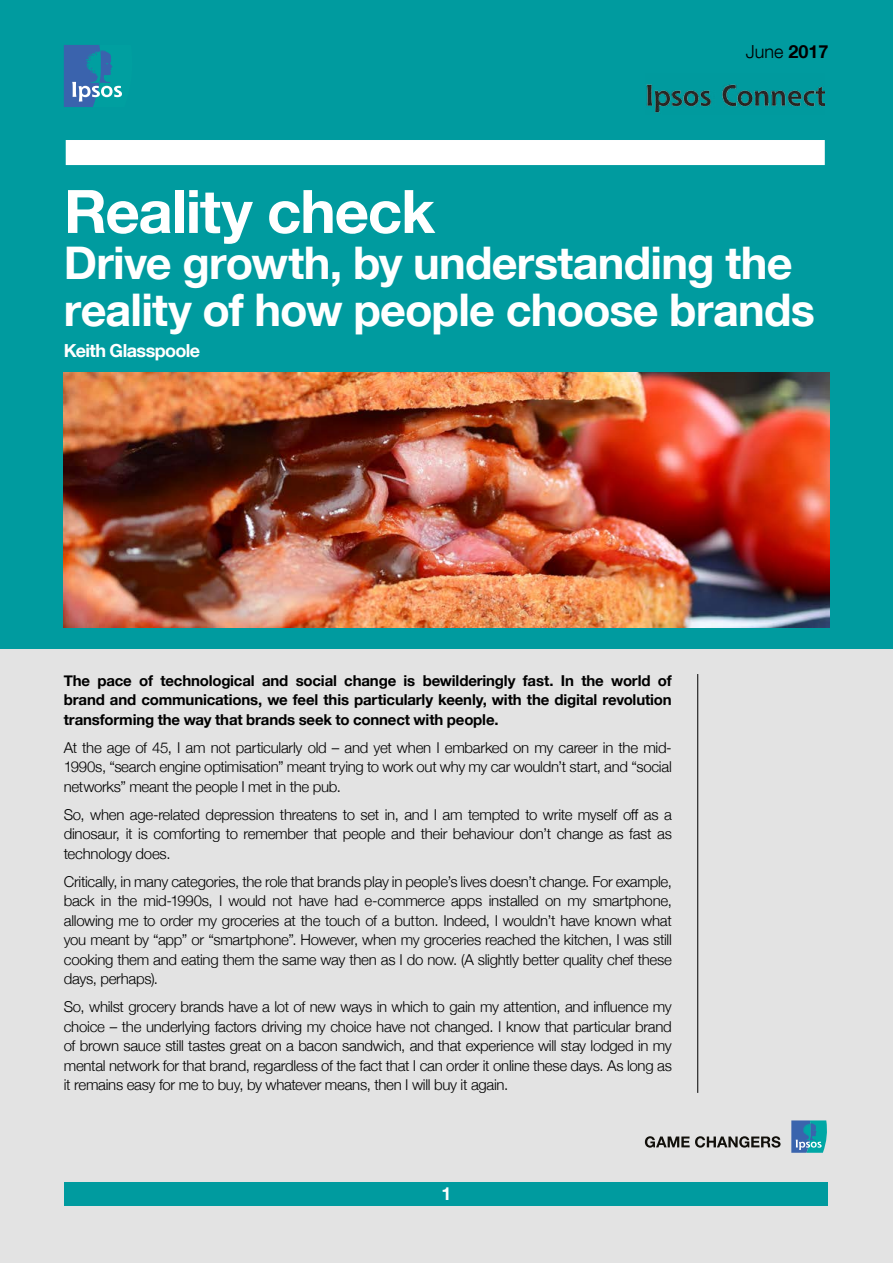
<style>
.page{position:relative;width:893px;height:1263px;background:#e3e3e3}
.page>*{position:absolute;margin:0;border:0;box-sizing:border-box;transform-origin:0 0}
.t1{font:700 60px "Helvetica Neue LT Com";letter-spacing:-.02em;color:#fff}
.t2{font:700 45px/46.5px "Helvetica Neue LT Com";letter-spacing:-.015em;color:#fff}
.t3{font:700 18px "Helvetica Neue LT Com";letter-spacing:-.035em;color:#fff}
.t4{font:300 18px "Helvetica Neue LT Com";color:#000}
.t5{font:300 15px/19.5px "Helvetica Neue";letter-spacing:-.015em;color:#000;text-align:justify}
.t6{font:700 15px/19.5px "Helvetica Neue";letter-spacing:-.01em;color:#000;text-align:justify}
.s1{font-weight:700}
</style>
<div class="page">
<div style="left:64px;top:1182px;width:764px;height:24px;background:#009b9f"></div>
<svg style="left:791px;top:1120px;width:36px;height:33px"></svg>
<svg style="left:645px;top:1136px;width:136px;height:12px"></svg>
<div style="left:0;top:0;width:893px;height:648px;background:#009b9f"></div>
<img style="left:646px;top:84px;width:179px;height:29px">
<svg style="left:64px;top:45px;width:58px;height:62px"></svg>
<div style="left:66px;top:140px;width:759px;height:25px;background:#fff"></div>
<hr style="left:697px;top:674px;width:1px;height:419px;background:#000">
<img style="left:64px;top:372px;width:766px;height:255px">
<p class="t4" style="left:746px;top:40px;width:84px">June <span class="s1">2017</span></p>
<h1 class="t1" style="left:64px;top:174px;width:373px">Reality check</h1>
<h2 class="t2" style="left:64px;top:239px;width:753px">Drive growth, by understanding the reality of how people choose brands</h2>
<p class="t3" style="left:64px;top:339px;width:138px">Keith Glasspoole</p>
<p class="t6" style="left:64px;top:671px;width:609px">The pace of technological and social change is bewilderingly fast. In the world of brand and communications, we feel this particularly keenly, with the digital revolution transforming the way that brands seek to connect with people.</p>
<p class="t5" style="left:64px;top:737px;width:610px">At the age of 45, I am not particularly old – and yet when I embarked on my career in the mid-1990s, “search engine optimisation” meant trying to work out why my car wouldn’t start, and “social networks” meant the people I met in the pub.</p>
<p class="t5" style="left:64px;top:804px;width:610px">So, when age-related depression threatens to set in, and I am tempted to write myself off as a dinosaur, it is comforting to remember that people and their behaviour don’t change as fast as technology does.</p>
<p class="t5" style="left:64px;top:871px;width:610px">Critically, in many categories, the role that brands play in people’s lives doesn’t change. For example, back in the mid-1990s, I would not have had e-commerce apps installed on my smartphone, allowing me to order my groceries at the touch of a button. Indeed, I wouldn’t have known what you meant by “app” or “smartphone”. However, when my groceries reached the kitchen, I was still cooking them and eating them the same way then as I do now. (A slightly better quality chef these days, perhaps).</p>
<p class="t5" style="left:64px;top:996px;width:610px">So, whilst grocery brands have a lot of new ways in which to gain my attention, and influence my choice – the underlying factors driving my choice have not changed. I know that particular brand of brown sauce still tastes great on a bacon sandwich, and that experience will stay lodged in my mental network for that brand, regardless of the fact that I can order it online these days. As long as it remains easy for me to buy, by whatever means, then I will buy it again.</p>
<p class="t3" style="left:441px;top:1182px;width:12px">1</p>
</div>
